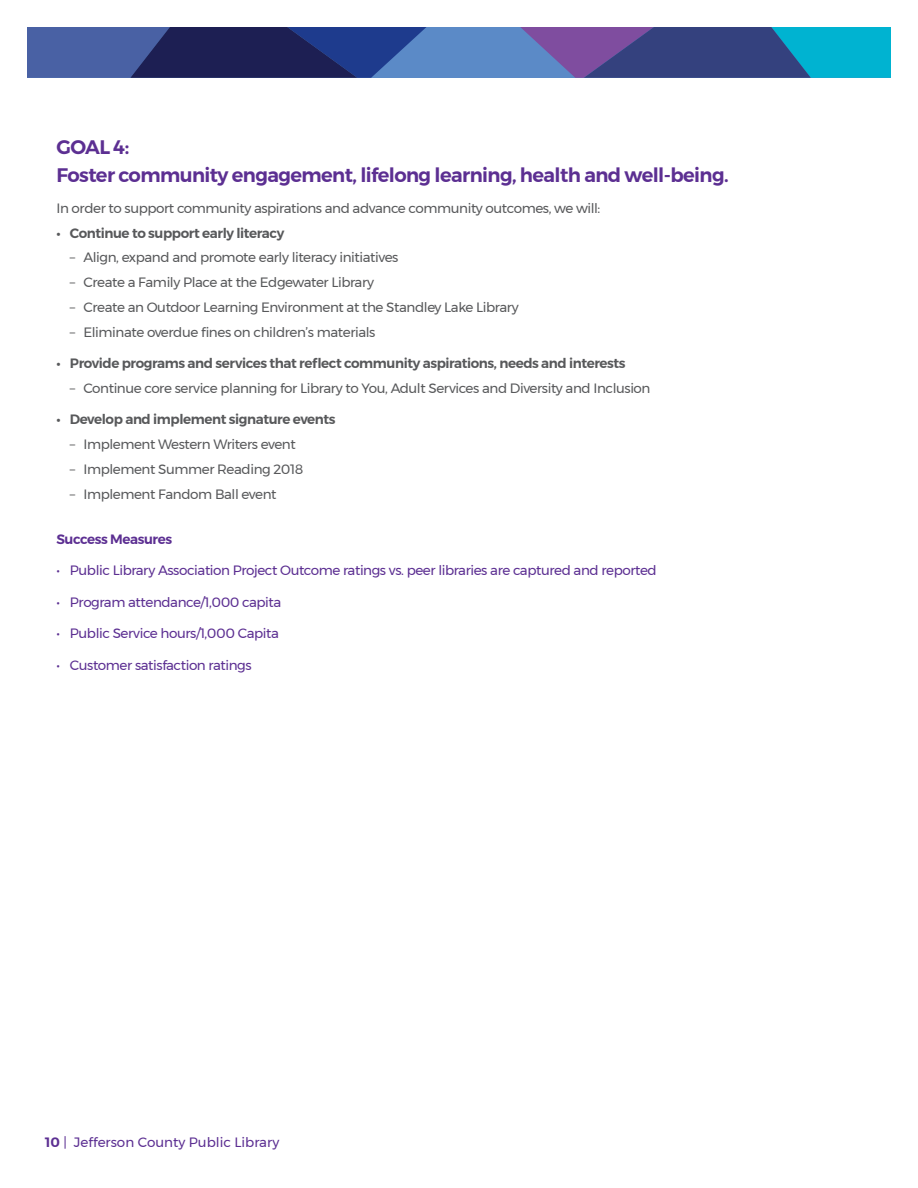
<style>
.page{position:relative;width:918px;height:1188px;background:#fff}
.page>*{position:absolute;margin:0;border:0;box-sizing:border-box;transform-origin:0 0}
.t1{font:600 19.5px/27.8px "Montserrat";letter-spacing:-.03em;color:#5c2f92}
.t2{font:13.5px "Montserrat";letter-spacing:-.03em;color:#58595b}
.t3{font:13.5px "Montserrat";letter-spacing:-.03em;color:#5c2f92}
.t4{font:600 13.5px "Montserrat";letter-spacing:-.03em;color:#58595b}
.t5{font:13.5px "Montserrat";color:#5c2f92}
.t6{font:600 13.5px "Montserrat";letter-spacing:-.03em;color:#5c2f92}
.s1{font-weight:600}
</style>
<div class="page">
<div style="left:27px;top:27px;width:864px;height:51px;background:#5b8ac7"></div>
<svg style="left:27px;top:27px;width:399px;height:51px;background:#2f407f"></svg>
<svg style="left:520px;top:27px;width:371px;height:51px;background:#3767a0"></svg>
<h1 class="t1" style="left:56px;top:133px;width:674px">GOAL 4:<br>Foster community engagement, lifelong learning, health and well-being.</h1>
<p class="t2" style="left:56px;top:198px;width:545px">In order to support community aspirations and advance community outcomes, we will:</p>
<p class="t4" style="left:56px;top:222px;width:229px">• Continue to support early literacy</p>
<p class="t2" style="left:70px;top:247px;width:330px">– Align, expand and promote early literacy initiatives</p>
<p class="t2" style="left:70px;top:272px;width:306px">– Create a Family Place at the Edgewater Library</p>
<p class="t2" style="left:70px;top:297px;width:450px">– Create an Outdoor Learning Environment at the Standley Lake Library</p>
<p class="t2" style="left:70px;top:322px;width:307px">– Eliminate overdue fines on children’s materials</p>
<p class="t4" style="left:56px;top:353px;width:571px">• Provide programs and services that reflect community aspirations, needs and interests</p>
<p class="t2" style="left:70px;top:378px;width:582px">– Continue core service planning for Library to You, Adult Services and Diversity and Inclusion</p>
<p class="t4" style="left:56px;top:409px;width:281px">• Develop and implement signature events</p>
<p class="t2" style="left:70px;top:434px;width:227px">– Implement Western Writers event</p>
<p class="t2" style="left:70px;top:459px;width:235px">– Implement Summer Reading 2018</p>
<p class="t2" style="left:70px;top:484px;width:208px">– Implement Fandom Ball event</p>
<p class="t6" style="left:56px;top:528px;width:117px">Success Measures</p>
<p class="t3" style="left:56px;top:560px;width:602px">• Public Library Association Project Outcome ratings vs. peer libraries are captured and reported</p>
<p class="t3" style="left:56px;top:592px;width:226px">• Program attendance/1,000 capita</p>
<p class="t3" style="left:56px;top:623px;width:224px">• Public Service hours/1,000 Capita</p>
<p class="t3" style="left:56px;top:654px;width:197px">• Customer satisfaction ratings</p>
<p class="t5" style="left:45px;top:1132px;width:236px"><span class="s1">10</span> | Jefferson County Public Library</p>
</div>
